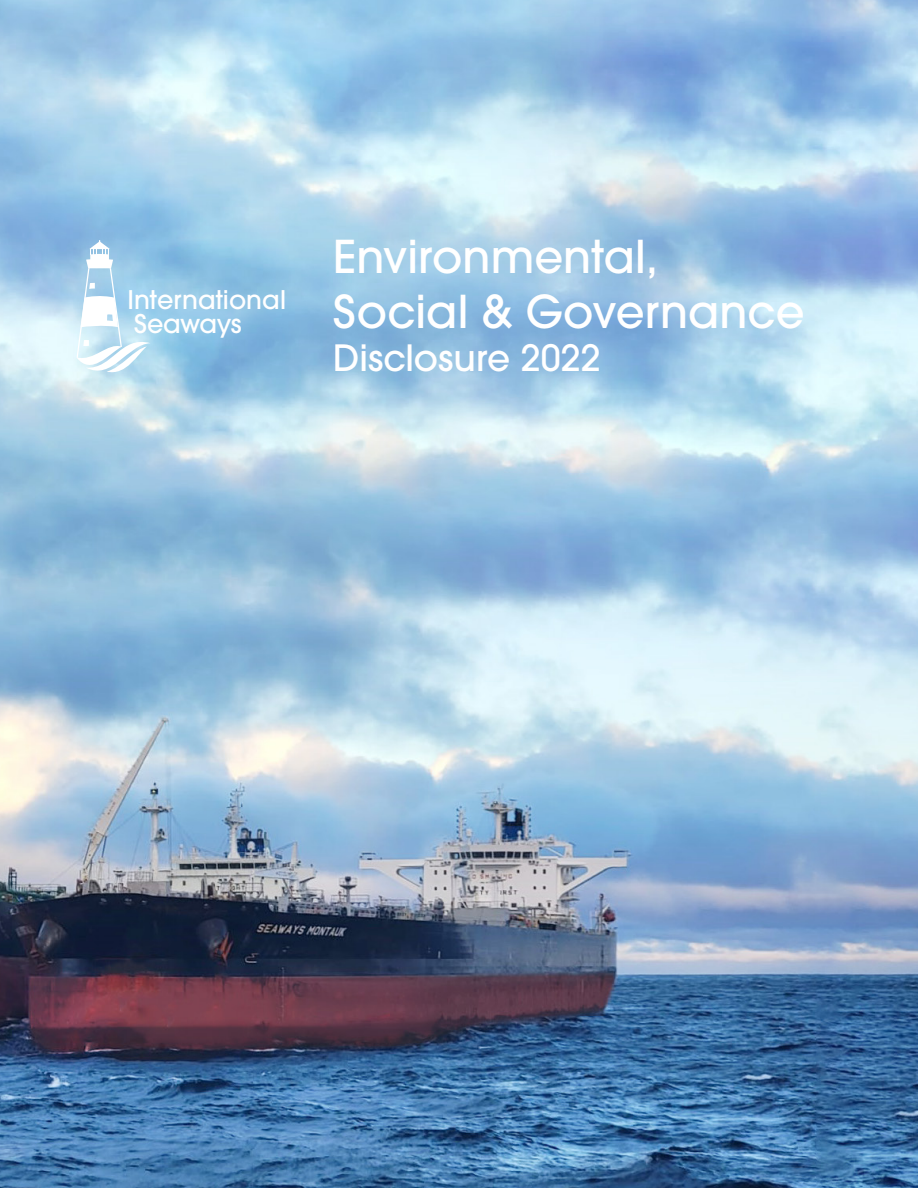
<style>
.page{position:relative;width:918px;height:1188px;background:#fff}
.page>*{position:absolute;margin:0;border:0;box-sizing:border-box;transform-origin:0 0}
.t1{font:500 45px "ITC Avant Garde Std";color:#fff}
.t2{font:500 36px "ITC Avant Garde Std";color:#fff}
.t3{font:500 25.5px "ITC Avant Garde Std";color:#fff}
.t4{font:500 25.5px "ITC Avant Garde Std";letter-spacing:-.02em;color:#fff}
</style>
<div class="page">
<img style="left:0;top:0;width:918px;height:1188px">
<svg style="left:77px;top:240px;width:74px;height:141px"></svg>
<p class="t3" style="left:127px;top:283px;width:160px">International</p>
<p class="t4" style="left:134px;top:308px;width:109px">Seaways</p>
<p class="t1" style="left:333px;top:228px;width:327px">Environmental,</p>
<p class="t1" style="left:333px;top:283px;width:473px">Social &amp; Governance</p>
<p class="t2" style="left:333px;top:335px;width:269px">Disclosure 2022</p>
</div>
